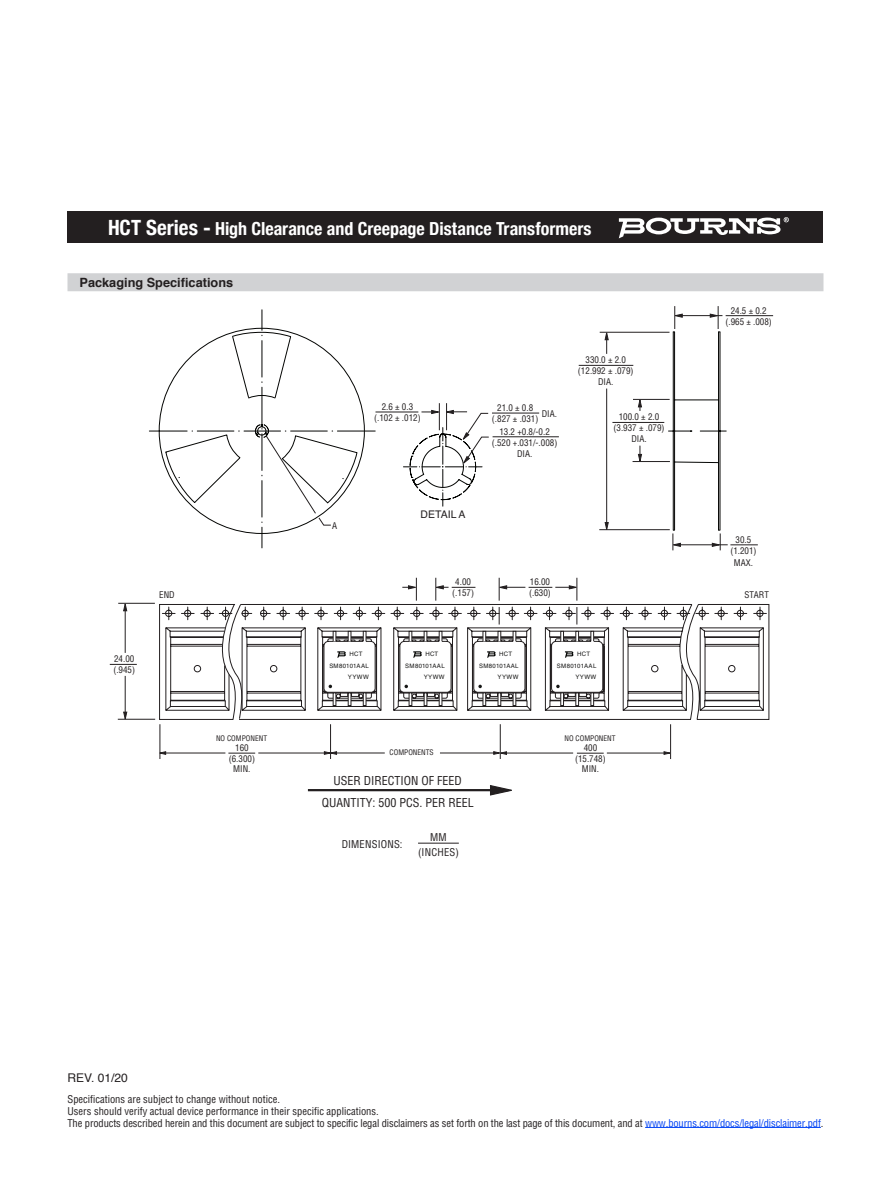
<style>
.page{position:relative;width:891px;height:1188px;background:#fff}
.page>*{position:absolute;margin:0;border:0;box-sizing:border-box;transform-origin:0 0}
.t1{font:700 condensed 18px "Helvetica Neue";color:#fff}
.t2{font:700 12.75px "Helvetica";color:#231f20}
.t3{font:condensed 12px/22.5px "Helvetica";color:#231f20;text-align:center}
.t4{font:12px "Helvetica";color:#231f20}
.t5{font:condensed 10.5px/12px "Helvetica";letter-spacing:-.01em;color:#231f20}
.t6{font:condensed 10.5px/15px "Helvetica";letter-spacing:.02em;color:#231f20;text-align:center}
.t7{font:10.5px "Helvetica";color:#231f20}
.t8{font:condensed 9px/11.2px "Helvetica";color:#231f20;text-align:center}
.t9{font:condensed 7.5px "Helvetica";color:#231f20}
.t10{font:6.15px/11.2px "Helvetica";letter-spacing:.045em;color:#171716;text-align:right}
.s1{font-size:21px}
.s2{color:#0042f4}
</style>
<div class="page">
<div style="left:68px;top:212px;width:756px;height:31px;background:#231f20"></div>
<svg style="left:619px;top:217px;width:170px;height:21px"></svg>
<hr style="left:645px;top:1127px;width:176px;height:1px;background:#0042f4">
<div style="left:68px;top:273px;width:756px;height:18px;background:#d1d2d4"></div>
<svg style="left:149px;top:309px;width:572px;height:240px"></svg>
<svg style="left:489px;top:785px;width:23px;height:11px"></svg>
<hr style="left:308px;top:789px;width:201px;height:2px;background:#231f20">
<hr style="left:118px;top:603px;width:37px;height:1px;background:#231f20">
<hr style="left:118px;top:719px;width:37px;height:1px;background:#231f20">
<svg style="left:123px;top:602px;width:4px;height:9px"></svg>
<hr style="left:125px;top:676px;width:1px;height:38px;background:#231f20">
<svg style="left:123px;top:712px;width:4px;height:8px"></svg>
<hr style="left:125px;top:609px;width:1px;height:44px;background:#231f20">
<svg style="left:110px;top:664px;width:27px;height:1px"></svg>
<hr style="left:726px;top:315px;width:47px;height:1px;background:#231f20">
<svg style="left:673px;top:306px;width:10px;height:23px"></svg>
<svg style="left:710px;top:306px;width:9px;height:23px"></svg>
<hr style="left:680px;top:315px;width:42px;height:1px;background:#231f20">
<svg style="left:730px;top:544px;width:28px;height:1px"></svg>
<svg style="left:672px;top:533px;width:9px;height:17px"></svg>
<svg style="left:712px;top:533px;width:9px;height:17px"></svg>
<hr style="left:677px;top:544px;width:51px;height:1px;background:#231f20">
<hr style="left:160px;top:724px;width:1px;height:35px;background:#231f20">
<hr style="left:258px;top:753px;width:68px;height:1px;background:#231f20">
<hr style="left:330px;top:724px;width:1px;height:35px;background:#231f20">
<svg style="left:159px;top:751px;width:7px;height:4px"></svg>
<hr style="left:165px;top:753px;width:60px;height:1px;background:#231f20">
<hr style="left:440px;top:753px;width:55px;height:1px;background:#231f20">
<hr style="left:500px;top:724px;width:1px;height:35px;background:#231f20">
<svg style="left:324px;top:751px;width:13px;height:4px"></svg>
<hr style="left:335px;top:753px;width:50px;height:1px;background:#231f20">
<svg style="left:664px;top:751px;width:8px;height:4px"></svg>
<hr style="left:607px;top:753px;width:59px;height:1px;background:#231f20">
<hr style="left:670px;top:724px;width:1px;height:35px;background:#231f20">
<svg style="left:493px;top:751px;width:14px;height:4px"></svg>
<hr style="left:505px;top:753px;width:68px;height:1px;background:#231f20">
<hr style="left:600px;top:332px;width:70px;height:1px;background:#231f20">
<hr style="left:599px;top:529px;width:71px;height:1px;background:#231f20">
<hr style="left:606px;top:389px;width:1px;height:135px;background:#231f20">
<svg style="left:605px;top:522px;width:4px;height:9px"></svg>
<svg style="left:605px;top:331px;width:4px;height:23px"></svg>
<hr style="left:579px;top:365px;width:54px;height:1px;background:#231f20">
<hr style="left:633px;top:399px;width:37px;height:1px;background:#231f20">
<hr style="left:633px;top:461px;width:37px;height:1px;background:#231f20">
<svg style="left:638px;top:446px;width:4px;height:17px"></svg>
<svg style="left:638px;top:398px;width:4px;height:13px"></svg>
<hr style="left:612px;top:422px;width:52px;height:1px;background:#231f20">
<hr style="left:376px;top:412px;width:42px;height:1px;background:#231f20">
<hr style="left:493px;top:436px;width:66px;height:1px;background:#231f20">
<hr style="left:492px;top:413px;width:47px;height:1px;background:#231f20">
<svg style="left:422px;top:403px;width:68px;height:61px"></svg>
<svg style="left:165px;top:332px;width:193px;height:194px"></svg>
<svg style="left:228px;top:753px;width:27px;height:1px"></svg>
<svg style="left:577px;top:753px;width:27px;height:1px"></svg>
<svg style="left:159px;top:578px;width:608px;height:142px"></svg>
<hr style="left:418px;top:843px;width:41px;height:1px;background:#231f20">
<h1 class="t1" style="left:108px;top:213px;width:485px"><span class="s1">HCT Series -</span> High Clearance and Creepage Distance Transformers</h1>
<p class="t2" style="left:80px;top:272px;width:155px">Packaging Specifications</p>
<p class="t8" style="left:332px;top:520px;width:7px">A</p>
<p class="t8" style="left:374px;top:401px;width:48px">2.6 ± 0.3 (.102 ± .012)</p>
<p class="t7" style="left:421px;top:506px;width:46px">DETAIL A</p>
<p class="t8" style="left:492px;top:402px;width:48px">21.0 ± 0.8 (.827 ± .031)</p>
<p class="t8" style="left:542px;top:408px;width:17px">DIA.</p>
<p class="t8" style="left:492px;top:425px;width:67px">13.2 +0.8/-0.2 (.520 +.031/-.008)</p>
<p class="t8" style="left:517px;top:448px;width:17px">DIA.</p>
<p class="t8" style="left:578px;top:354px;width:57px">330.0 ± 2.0 (12.992 ± .079)<br>DIA.</p>
<p class="t8" style="left:614px;top:411px;width:53px">100.0 ± 2.0 (3.937 ± .079)<br>DIA.</p>
<p class="t8" style="left:725px;top:305px;width:48px">24.5 ± 0.2 (.965 ± .008)</p>
<p class="t8" style="left:730px;top:534px;width:28px">30.5 (1.201)<br>MAX.</p>
<p class="t8" style="left:113px;top:653px;width:23px;text-align:left">24.00 (.945)</p>
<p class="t8" style="left:452px;top:576px;width:23px">4.00 (.157)</p>
<p class="t8" style="left:529px;top:576px;width:23px;text-align:left">16.00 (.630)</p>
<p class="t8" style="left:159px;top:589px;width:17px">END</p>
<p class="t8" style="left:744px;top:589px;width:26px">START</p>
<p class="t9" style="left:216px;top:734px;width:53px">NO COMPONENT</p>
<p class="t8" style="left:229px;top:743px;width:28px;line-height:10.5px">160 (6.300)<br>MIN.</p>
<p class="t10" style="left:349px;top:649px;width:15px">HCT</p>
<p class="t10" style="left:425px;top:649px;width:15px">HCT</p>
<p class="t10" style="left:499px;top:649px;width:15px">HCT</p>
<p class="t10" style="left:577px;top:649px;width:15px">HCT</p>
<p class="t10" style="left:329px;top:660px;width:41px">SM80101AAL<br>YYWW</p>
<p class="t10" style="left:405px;top:660px;width:41px">SM80101AAL<br>YYWW</p>
<p class="t10" style="left:479px;top:660px;width:41px">SM80101AAL<br>YYWW</p>
<p class="t10" style="left:557px;top:660px;width:41px">SM80101AAL<br>YYWW</p>
<p class="t9" style="left:565px;top:734px;width:53px">NO COMPONENT</p>
<p class="t9" style="left:390px;top:748px;width:46px">COMPONENTS</p>
<p class="t8" style="left:575px;top:743px;width:32px;line-height:10.5px">400 (15.748)<br>MIN.</p>
<p class="t3" style="left:322px;top:769px;width:154px">USER DIRECTION OF FEED<br>QUANTITY: 500 PCS. PER REEL</p>
<p class="t6" style="left:342px;top:837px;width:62px">DIMENSIONS:</p>
<p class="t6" style="left:418px;top:829px;width:42px">MM (INCHES)</p>
<p class="t4" style="left:68px;top:1068px;width:62px">REV. 01/20</p>
<p class="t5" style="left:68px;top:1092px;width:757px">Specifications are subject to change without notice.<br>Users should verify actual device performance in their specific applications.<br>The products described herein and this document are subject to specific legal disclaimers as set forth on the last page of this document, and at <span class="s2">www.bourns.com/docs/legal/disclaimer.pdf</span>.</p>
</div>
